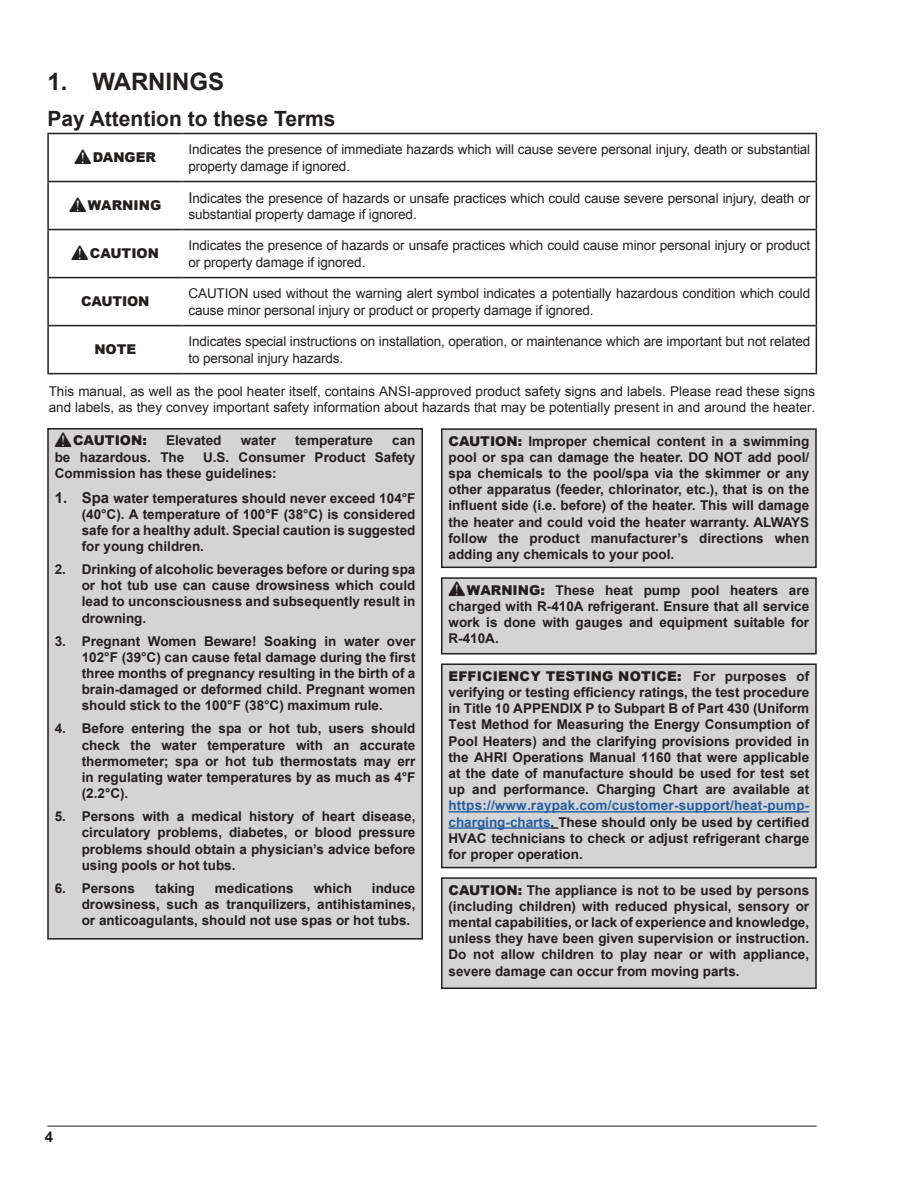
<style>
.page{position:relative;width:918px;height:1188px;background:#fff}
.page>*{position:absolute;margin:0;border:0;box-sizing:border-box;transform-origin:0 0}
.t1{font:700 24px "Arial";color:#241f1f}
.t2{font:700 21px "Arial";color:#241f1f}
.t3{font:700 15px "Arial";color:#241f1f}
.t4{font:700 13.5px/16.2px "Arial";color:#241f1f;text-align:justify}
.t5{font:13.5px/16.2px "Arial";letter-spacing:-.01em;color:#241f1f}
.t6{font:900 13.5px "Arial";color:#241f1f}
.s1{font-family:"Glyphter";font-weight:400;font-size:16.5px}
.s2{font-size:15px}
.s3{font-weight:900}
.s4{color:#255fa0}
</style>
<div class="page">
<hr style="left:47px;top:1126px;width:770px;height:1px;background:#241f1f">
<svg style="left:49px;top:134px;width:767px;height:239px"></svg>
<hr style="left:47px;top:133px;width:136px;height:1px;background:#241f1f">
<hr style="left:47px;top:134px;width:2px;height:47px;background:#241f1f">
<hr style="left:183px;top:133px;width:634px;height:1px;background:#241f1f">
<hr style="left:816px;top:134px;width:1px;height:47px;background:#241f1f">
<hr style="left:47px;top:181px;width:136px;height:1px;background:#241f1f">
<hr style="left:47px;top:182px;width:2px;height:47px;background:#241f1f">
<hr style="left:183px;top:181px;width:634px;height:1px;background:#241f1f">
<hr style="left:816px;top:182px;width:1px;height:47px;background:#241f1f">
<hr style="left:47px;top:229px;width:136px;height:1px;background:#241f1f">
<hr style="left:47px;top:230px;width:2px;height:47px;background:#241f1f">
<hr style="left:183px;top:229px;width:634px;height:1px;background:#241f1f">
<hr style="left:816px;top:230px;width:1px;height:47px;background:#241f1f">
<hr style="left:47px;top:277px;width:136px;height:1px;background:#241f1f">
<hr style="left:47px;top:278px;width:2px;height:47px;background:#241f1f">
<hr style="left:183px;top:277px;width:634px;height:1px;background:#241f1f">
<hr style="left:816px;top:278px;width:1px;height:47px;background:#241f1f">
<hr style="left:47px;top:325px;width:136px;height:1px;background:#241f1f">
<hr style="left:47px;top:326px;width:2px;height:47px;background:#241f1f">
<hr style="left:183px;top:325px;width:634px;height:1px;background:#241f1f">
<hr style="left:816px;top:326px;width:1px;height:47px;background:#241f1f">
<hr style="left:47px;top:373px;width:136px;height:1px;background:#241f1f">
<hr style="left:183px;top:373px;width:634px;height:1px;background:#241f1f">
<div style="left:442px;top:429px;width:374px;height:138px;background:#d5d4d5"></div>
<div style="left:441px;top:428px;width:376px;height:140px;border:2px solid #241f1f"></div>
<div style="left:48px;top:429px;width:374px;height:510px;background:#d5d4d5"></div>
<div style="left:47px;top:428px;width:376px;height:512px;border:2px solid #241f1f"></div>
<div style="left:442px;top:578px;width:374px;height:76px;background:#d5d4d5"></div>
<div style="left:441px;top:577px;width:376px;height:77px;border:2px solid #241f1f"></div>
<div style="left:442px;top:664px;width:374px;height:204px;background:#d5d4d5"></div>
<hr style="left:448px;top:811px;width:361px;height:2px;background:#255fa0">
<hr style="left:448px;top:827px;width:103px;height:2px;background:#255fa0">
<svg style="left:551px;top:827px;width:7px;height:2px"></svg>
<div style="left:441px;top:663px;width:376px;height:205px;border:2px solid #241f1f"></div>
<div style="left:442px;top:878px;width:374px;height:110px;background:#d5d4d5"></div>
<div style="left:441px;top:877px;width:376px;height:112px;border:2px solid #241f1f"></div>
<h1 class="t1" style="left:47px;top:66px;width:178px">1. WARNINGS</h1>
<h2 class="t2" style="left:47px;top:105px;width:290px">Pay Attention to these Terms</h2>
<p class="t6" style="left:75px;top:148px;width:83px"><span class="s1">A</span>DANGER</p>
<p class="t5" style="left:189px;top:142px;width:623px">Indicates the presence of immediate hazards which will cause severe personal injury, death or substantial property damage if ignored.</p>
<p class="t6" style="left:69px;top:196px;width:93px"><span class="s1">A</span>WARNING</p>
<p class="t5" style="left:189px;top:190px;width:623px"><span class="s2">I</span>ndicates the presence of hazards or unsafe practices which could cause severe personal injury, death or substantial property damage if ignored.</p>
<p class="t6" style="left:71px;top:244px;width:89px"><span class="s1">A</span>CAUTION</p>
<p class="t5" style="left:189px;top:238px;width:623px">Indicates the presence of hazards or unsafe practices which could cause minor personal injury or product or property damage if ignored.</p>
<p class="t6" style="left:81px;top:292px;width:70px">CAUTION</p>
<p class="t5" style="left:189px;top:286px;width:623px">CAUTION used without the warning alert symbol indicates a potentially hazardous condition which could cause minor personal injury or product or property damage if ignored.</p>
<p class="t6" style="left:95px;top:340px;width:43px">NOTE</p>
<p class="t5" style="left:189px;top:334px;width:623px">Indicates special instructions on installation, operation, or maintenance which are important but not related to personal injury hazards.</p>
<p class="t5" style="left:49px;top:383px;width:768px">This manual, as well as the pool heater itself, contains ANSI-approved product safety signs and labels. Please read these signs and labels, as they convey important safety information about hazards that may be potentially present in and around the heater.</p>
<p class="t6" style="left:55px;top:431px;width:94px"><span class="s1">A</span>CAUTION:</p>
<p class="t4" style="left:166px;top:433px;width:57px">Elevated</p>
<p class="t4" style="left:241px;top:433px;width:37px">water</p>
<p class="t4" style="left:295px;top:433px;width:80px">temperature</p>
<p class="t4" style="left:392px;top:433px;width:25px">can</p>
<p class="t4" style="left:55px;top:449px;width:131px">be hazardous. The</p>
<p class="t4" style="left:448px;top:433px;width:362px"><span class="s3">CAUTION:</span> Improper chemical content in a swimming pool or spa can damage the heater. DO NOT add pool/ spa chemicals to the pool/spa via the skimmer or any other apparatus (feeder, chlorinator, etc.), that is on the influent side (i.e. before) of the heater. This will damage the heater and could void the heater warranty. ALWAYS follow the product manufacturer’s directions when adding any chemicals to your pool.</p>
<p class="t4" style="left:55px;top:449px;width:362px;text-indent:148px">U.S. Consumer Product Safety<br>Commission has these guidelines:</p>
<p class="t4" style="left:82px;top:490px;width:335px;text-indent:-27px"><span class="s2">1. Spa</span> water temperatures should never exceed 104°F (40°C). A temperature of 100°F (38°C) is considered safe for a healthy adult. Special caution is suggested for young children.</p>
<p class="t4" style="left:82px;top:562px;width:335px;text-indent:-27px">2. Drinking of alcoholic beverages before or during spa or hot tub use can cause drowsiness which could lead to unconsciousness and subsequently result in drowning.</p>
<p class="t4" style="left:82px;top:633px;width:335px;text-indent:-27px">3. Pregnant Women Beware! Soaking in water over 102°F (39°C) can cause fetal damage during the first three months of pregnancy resulting in the birth of a brain-damaged or deformed child. Pregnant women should stick to the 100°F (38°C) maximum rule.</p>
<p class="t4" style="left:82px;top:721px;width:335px;text-indent:-27px">4. Before entering the spa or hot tub, users should check the water temperature with an accurate thermometer; spa or hot tub thermostats may err in regulating water temperatures by as much as 4°F (2.2°C).</p>
<p class="t4" style="left:82px;top:809px;width:335px;text-indent:-27px">5. Persons with a medical history of heart disease, circulatory problems, diabetes, or blood pressure problems should obtain a physician’s advice before using pools or hot tubs.</p>
<p class="t4" style="left:55px;top:880px;width:82px">6. Persons</p>
<p class="t4" style="left:155px;top:880px;width:41px">taking</p>
<p class="t4" style="left:215px;top:880px;width:80px">medications</p>
<p class="t4" style="left:314px;top:880px;width:40px">which</p>
<p class="t4" style="left:448px;top:582px;width:362px"><span class="s1">A</span><span class="s3">WARNING:</span> These heat pump pool heaters are charged with R-410A refrigerant. Ensure that all service work is done with gauges and equipment suitable for R-410A.</p>
<p class="t4" style="left:448px;top:668px;width:362px"><span class="s3">EFFICIENCY TESTING NOTICE:</span> For purposes of verifying or testing efficiency ratings, the test procedure in Title 10 APPENDIX P to Subpart B of Part 430 (Uniform Test Method for Measuring the Energy Consumption of Pool Heaters) and the clarifying provisions provided in the AHRI Operations Manual 1160 that were applicable at the date of manufacture should be used for test set up and performance. Charging Chart are available at</p>
<p class="t4" style="left:448px;top:798px;width:362px"><span class="s4">https://www.raypak.com/customer-support/heat-pump&shy;charging-charts</span>. These should only be used by certified HVAC technicians to check or adjust refrigerant charge for proper operation.</p>
<p class="t4" style="left:448px;top:882px;width:362px"><span class="s3">CAUTION:</span> The appliance is not to be used by persons (including children) with reduced physical, sensory or mental capabilities, or lack of experience and knowledge, unless they have been given supervision or instruction.<br>Do not allow children to play near or with appliance, severe damage can occur from moving parts.</p>
<p class="t4" style="left:82px;top:880px;width:335px;text-indent:290px">induce drowsiness, such as tranquilizers, antihistamines, or anticoagulants, should not use spas or hot tubs.</p>
<p class="t3" style="left:45px;top:1126px;width:10px">4</p>
</div>
